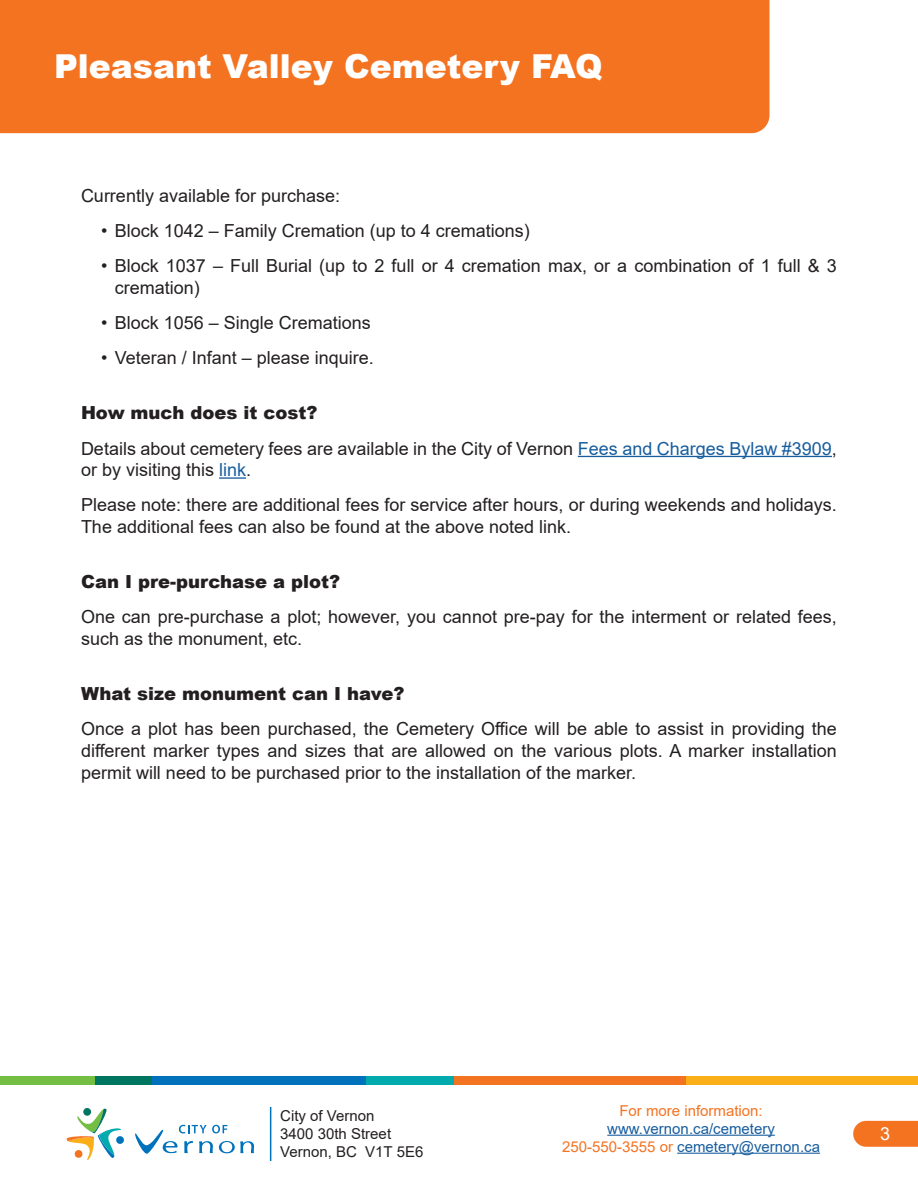
<style>
.page{position:relative;width:918px;height:1188px;background:#fff}
.page>*{position:absolute;margin:0;border:0;box-sizing:border-box;transform-origin:0 0}
.t1{font:900 33px "Arial";color:#fff}
.Body{font:18px/21.6px "Arial";color:#231f20}
.Question{font:900 18px "Arial";color:#231f20}
.t2{font:18px "Arial";color:#fff}
.t3{font:15px/18px "Arial";color:#175d9e;text-align:center}
.t4{font:15px/18px "Arial";color:#231f20}
.t5{font:15px "Arial";color:#f47321}
.s1{color:#175d9e}
.s2{color:#f47321}
</style>
<div class="page">
<svg style="left:853px;top:1121px;width:65px;height:26px;background:#f47a2c"></svg>
<div style="left:0;top:0;width:769px;height:133px;background:#f47321"></div>
<div style="left:0;top:1077px;width:98px;height:8px;background:#74bf43"></div>
<div style="left:95px;top:1077px;width:97px;height:8px;background:#007560"></div>
<div style="left:152px;top:1077px;width:302px;height:8px;background:#0072bc"></div>
<div style="left:366px;top:1077px;width:88px;height:8px;background:#00aaad"></div>
<div style="left:454px;top:1077px;width:281px;height:8px;background:#f47321"></div>
<div style="left:686px;top:1077px;width:232px;height:8px;background:#faaf18"></div>
<svg style="left:66px;top:1108px;width:58px;height:52px"></svg>
<svg style="left:135px;top:1125px;width:119px;height:29px"></svg>
<hr style="left:607px;top:1135px;width:168px;height:1px;background:#175d9e">
<hr style="left:677px;top:1153px;width:143px;height:1px;background:#175d9e">
<hr style="left:270px;top:1107px;width:1px;height:54px;background:#0072bc">
<hr style="left:578px;top:456px;width:254px;height:1px;background:#175d9e">
<hr style="left:219px;top:477px;width:27px;height:2px;background:#175d9e">
<h1 class="t1" style="left:54px;top:42px;width:550px">Pleasant Valley Cemetery FAQ</h1>
<p class="Body" style="left:81px;top:185px;width:261px">Currently available for purchase:</p>
<p class="Body" style="left:101px;top:220px;width:430px">• Block 1042 – Family Cremation (up to 4 cremations)</p>
<p class="Body" style="left:115px;top:255px;width:724px;text-indent:-14px">• Block 1037 – Full Burial (up to 2 full or 4 cremation max, or a combination of 1 full &amp; 3 cremation)</p>
<p class="Body" style="left:101px;top:312px;width:271px">• Block 1056 – Single Cremations</p>
<p class="Body" style="left:101px;top:347px;width:274px">• Veteran / Infant – please inquire.</p>
<p class="Question" style="left:81px;top:400px;width:238px">How much does it cost?</p>
<p class="Body" style="left:81px;top:437px;width:758px">Details about cemetery fees are available in the City of Vernon <span class="s1">Fees and Charges Bylaw #3909</span>, or by visiting this <span class="s1">link</span>.</p>
<p class="Body" style="left:81px;top:494px;width:757px">Please note: there are additional fees for service after hours, or during weekends and holidays.<br>The additional fees can also be found at the above noted link.</p>
<p class="Question" style="left:81px;top:569px;width:261px">Can I pre-purchase a plot?</p>
<p class="Body" style="left:81px;top:606px;width:757px">One can pre-purchase a plot; however, you cannot pre-pay for the interment or related fees, such as the monument, etc.</p>
<p class="Question" style="left:81px;top:681px;width:325px">What size monument can I have?</p>
<p class="Body" style="left:81px;top:718px;width:757px;text-align:justify">Once a plot has been purchased, the Cemetery Office will be able to assist in providing the different marker types and sizes that are allowed on the various plots. A marker installation permit will need to be purchased prior to the installation of the marker.</p>
<p class="t4" style="left:280px;top:1107px;width:145px">City of Vernon<br>3400 30th Street<br>Vernon, BC V1T 5E6</p>
<p class="t5" style="left:619px;top:1100px;width:145px">For more information:</p>
<p class="t3" style="left:562px;top:1119px;width:259px">www.vernon.ca/cemetery<br><span class="s2">250-550-3555 or</span> cemetery@vernon.ca</p>
<p class="t2" style="left:880px;top:1121px;width:12px">3</p>
</div>
